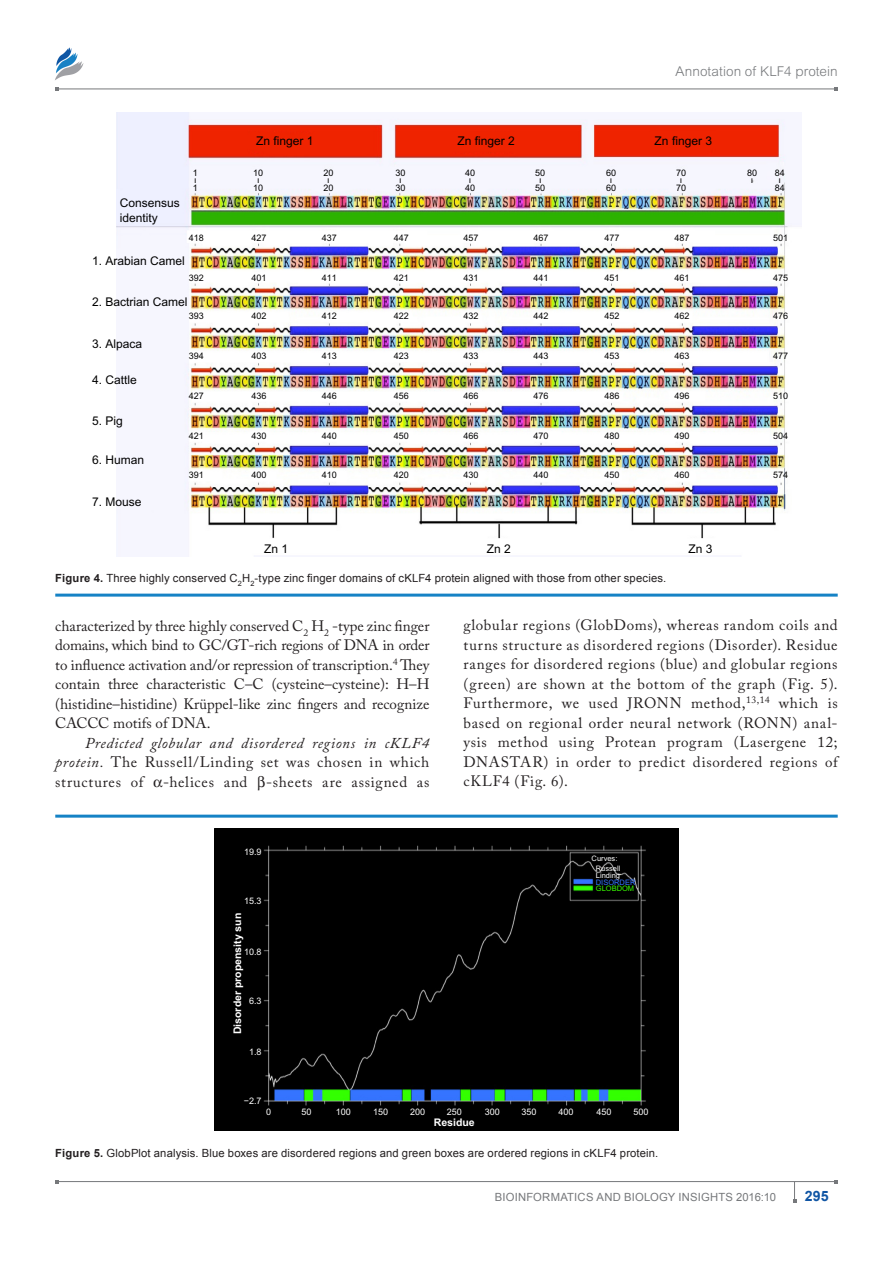
<style>
.page{position:relative;width:893px;height:1263px;background:#fff}
.page>*{position:absolute;margin:0;border:0;box-sizing:border-box;transform-origin:0 0}
.t1{font:15px/19.5px "Adobe Caslon Pro";letter-spacing:.035em;color:#231f20;text-align:justify}
.t2{font:italic 15px/19.5px "Adobe Caslon Pro";letter-spacing:.045em;color:#231f20;text-align:justify}
.t3{font:700 14.25px "Arial";color:#1055a4}
.t4{font:300 13.5px "Arial MT Std";letter-spacing:.005em;color:#76787b}
.t5{font:12px/14.4px "Arial";color:#000}
.FigC{font:11.25px "Arial";letter-spacing:.015em;color:#231f20}
.t6{font:11.25px "Arial";letter-spacing:.015em;color:#76787b}
.t7{font:700 10.5px "Arial";color:#fff}
.t8{font:9px/7.5px "Arial";color:#000;text-align:center}
.t9{font:9px "Arial";color:#fff}
.t10{font:7.5px/6.8px "Arial";color:#fff}
.s1{font-weight:700}
.s2{font-style:normal}
.s3{color:#3474fe}
.s4{color:#38fd00}
</style>
<div class="page">
<hr style="left:57px;top:89px;width:779px;height:1px;background:#76787b">
<hr style="left:57px;top:1181px;width:779px;height:1px;background:#76787b">
<img style="left:55px;top:47px;width:29px;height:33px">
<svg style="left:793px;top:1182px;width:3px;height:20px"></svg>
<hr style="left:55px;top:594px;width:783px;height:3px;background:#1582c5">
<img style="left:117px;top:113px;width:675px;height:443px">
<hr style="left:55px;top:815px;width:783px;height:3px;background:#1582c5">
<div style="left:215px;top:829px;width:463px;height:301px;background:#000"></div>
<p class="t5" style="left:256px;top:134px;width:59px">Zn finger 1</p>
<p class="t4" style="left:676px;top:63px;width:164px">Annotation of KLF4 protein</p>
<p class="t5" style="left:457px;top:134px;width:59px">Zn finger 2</p>
<p class="t5" style="left:655px;top:134px;width:59px">Zn finger 3</p>
<p class="t5" style="left:120px;top:196px;width:62px">Consensus identity</p>
<p class="t8" style="left:747px;top:169px;width:12px">80 ı</p>
<p class="t8" style="left:193px;top:169px;width:7px;text-align:left">1 ı<br>1</p>
<p class="t8" style="left:253px;top:169px;width:12px">10 ı<br>10</p>
<p class="t8" style="left:324px;top:169px;width:12px">20 ı<br>20</p>
<p class="t8" style="left:395px;top:169px;width:12px">30 ı<br>30</p>
<p class="t8" style="left:465px;top:169px;width:12px">40 ı<br>40</p>
<p class="t8" style="left:535px;top:169px;width:12px">50 ı<br>50</p>
<p class="t8" style="left:606px;top:169px;width:12px">60 ı<br>60</p>
<p class="t8" style="left:676px;top:169px;width:12px">70 ı<br>70</p>
<p class="t8" style="left:775px;top:169px;width:12px">84 ı<br>84</p>
<p class="t8" style="left:189px;top:234px;width:17px">418</p>
<p class="t8" style="left:252px;top:234px;width:17px">427</p>
<p class="t8" style="left:322px;top:234px;width:17px">437</p>
<p class="t8" style="left:394px;top:234px;width:17px">447</p>
<p class="t8" style="left:463px;top:234px;width:17px">457</p>
<p class="t8" style="left:534px;top:234px;width:17px">467</p>
<p class="t8" style="left:604px;top:234px;width:17px">477</p>
<p class="t8" style="left:674px;top:234px;width:17px">487</p>
<p class="t8" style="left:773px;top:234px;width:17px">501</p>
<p class="t8" style="left:189px;top:274px;width:17px">392</p>
<p class="t8" style="left:252px;top:274px;width:17px">401</p>
<p class="t8" style="left:322px;top:274px;width:17px">411</p>
<p class="t8" style="left:394px;top:274px;width:17px">421</p>
<p class="t8" style="left:463px;top:274px;width:17px">431</p>
<p class="t8" style="left:534px;top:274px;width:17px">441</p>
<p class="t8" style="left:604px;top:274px;width:17px">451</p>
<p class="t8" style="left:674px;top:274px;width:17px">461</p>
<p class="t8" style="left:773px;top:274px;width:17px">475</p>
<p class="t8" style="left:189px;top:312px;width:17px">393</p>
<p class="t8" style="left:252px;top:312px;width:17px">402</p>
<p class="t8" style="left:322px;top:312px;width:17px">412</p>
<p class="t8" style="left:394px;top:312px;width:17px">422</p>
<p class="t8" style="left:463px;top:312px;width:17px">432</p>
<p class="t8" style="left:534px;top:312px;width:17px">442</p>
<p class="t8" style="left:604px;top:312px;width:17px">452</p>
<p class="t8" style="left:674px;top:312px;width:17px">462</p>
<p class="t8" style="left:773px;top:312px;width:17px">476</p>
<p class="t8" style="left:189px;top:352px;width:17px">394</p>
<p class="t8" style="left:252px;top:352px;width:17px">403</p>
<p class="t8" style="left:322px;top:352px;width:17px">413</p>
<p class="t8" style="left:394px;top:352px;width:17px">423</p>
<p class="t8" style="left:463px;top:352px;width:17px">433</p>
<p class="t8" style="left:534px;top:352px;width:17px">443</p>
<p class="t8" style="left:604px;top:352px;width:17px">453</p>
<p class="t8" style="left:674px;top:352px;width:17px">463</p>
<p class="t8" style="left:773px;top:352px;width:17px">477</p>
<p class="t8" style="left:189px;top:392px;width:17px">427</p>
<p class="t8" style="left:252px;top:392px;width:17px">436</p>
<p class="t8" style="left:322px;top:392px;width:17px">446</p>
<p class="t8" style="left:394px;top:392px;width:17px">456</p>
<p class="t8" style="left:463px;top:392px;width:17px">466</p>
<p class="t8" style="left:534px;top:392px;width:17px">476</p>
<p class="t8" style="left:604px;top:392px;width:17px">486</p>
<p class="t8" style="left:674px;top:392px;width:17px">496</p>
<p class="t8" style="left:773px;top:392px;width:17px">510</p>
<p class="t8" style="left:189px;top:433px;width:17px">421</p>
<p class="t8" style="left:252px;top:433px;width:17px">430</p>
<p class="t8" style="left:322px;top:433px;width:17px">440</p>
<p class="t8" style="left:394px;top:433px;width:17px">450</p>
<p class="t8" style="left:463px;top:433px;width:17px">466</p>
<p class="t8" style="left:534px;top:433px;width:17px">470</p>
<p class="t8" style="left:604px;top:433px;width:17px">480</p>
<p class="t8" style="left:674px;top:433px;width:17px">490</p>
<p class="t8" style="left:773px;top:433px;width:17px">504</p>
<p class="t8" style="left:189px;top:472px;width:17px">391</p>
<p class="t8" style="left:252px;top:472px;width:17px">400</p>
<p class="t5" style="left:92px;top:254px;width:94px">1. Arabian Camel</p>
<p class="t5" style="left:92px;top:295px;width:97px">2. Bactrian Camel</p>
<p class="t5" style="left:92px;top:337px;width:52px">3. Alpaca</p>
<p class="t5" style="left:92px;top:373px;width:46px">4. Cattle</p>
<p class="t5" style="left:92px;top:414px;width:32px">5. Pig</p>
<p class="t5" style="left:92px;top:453px;width:54px">6. Human</p>
<p class="t8" style="left:322px;top:472px;width:17px">410</p>
<p class="t8" style="left:394px;top:472px;width:17px">420</p>
<p class="t8" style="left:463px;top:472px;width:17px">430</p>
<p class="t8" style="left:534px;top:472px;width:17px">440</p>
<p class="t8" style="left:604px;top:472px;width:17px">450</p>
<p class="t8" style="left:674px;top:472px;width:17px">460</p>
<p class="t8" style="left:773px;top:472px;width:17px">574</p>
<p class="t5" style="left:92px;top:495px;width:51px">7. Mouse</p>
<p class="t5" style="left:264px;top:541px;width:26px">Zn 1</p>
<p class="t5" style="left:487px;top:541px;width:26px">Zn 2</p>
<p class="t5" style="left:689px;top:541px;width:26px">Zn 3</p>
<p class="FigC" style="left:55px;top:571px;width:613px"><span class="s1">Figure 4.</span> Three highly conserved C<sub>2</sub>H <sub>2</sub>-type zinc finger domains of cKLF4 protein aligned with those from other species.</p>
<h2 class="t1" style="left:55px;top:616px;width:376px">characterized by three highly conserved C<sub>2</sub> H<sub>2</sub> -type zinc finger domains, which bind to GC/GT-rich regions of DNA in order to influence activation and/or repression of transcription.<sup>4</sup> They contain three characteristic C–C (cysteine–cysteine): H–H (histidine–histidine) Krüppel-like zinc fingers and recognize CACCC motifs of DNA.</h2>
<h3 class="t2" style="left:55px;top:733px;width:376px;text-indent:30px">Predicted globular and disordered regions in cKLF4 protein. <span class="s2">The Russell/Linding set was chosen in which structures of</span></h3>
<h3 class="t1" style="left:163px;top:772px;width:86px">-helices and</h3>
<h3 class="t1" style="left:266px;top:772px;width:165px">-sheets are assigned as</h3>
<p class="t9" style="left:244px;top:846px;width:19px">19.9</p>
<p class="t9" style="left:244px;top:895px;width:19px">15.3</p>
<p class="t7" style="left:231px;top:1034px;width:123px;rotate:-90deg">Disorder propensity sun</p>
<p class="t9" style="left:244px;top:947px;width:19px">10.8</p>
<p class="t9" style="left:249px;top:996px;width:14px">6.3</p>
<p class="t9" style="left:249px;top:1047px;width:14px">1.8</p>
<p class="t9" style="left:244px;top:1096px;width:19px">−2.7</p>
<h3 class="t1" style="left:463px;top:615px;width:376px">globular regions (GlobDoms), whereas random coils and turns structure as disordered regions (Disorder). Residue ranges for disordered regions (blue) and globular regions (green) are shown at the bottom of the graph (Fig. 5).<br>Furthermore, we used JRONN method,<sup>13,14</sup> which is based on regional order neural network (RONN) anal&shy;ysis method using Protean program (Lasergene 12; DNASTAR) in order to predict disordered regions of cKLF4 (Fig. 6).</h3>
<p class="t10" style="left:592px;top:855px;width:27px">Curves:</p>
<p class="t10" style="left:596px;top:865px;width:41px">Russell<br>Linding<br><span class="s3">DISORDER<br></span><span class="s4">GLOBDOM</span></p>
<p class="t9" style="left:266px;top:1107px;width:7px">0</p>
<p class="t9" style="left:301px;top:1107px;width:11px">50</p>
<p class="t9" style="left:336px;top:1107px;width:17px">100</p>
<p class="t9" style="left:373px;top:1107px;width:17px">150</p>
<p class="t9" style="left:410px;top:1107px;width:17px">200</p>
<p class="t9" style="left:447px;top:1107px;width:17px">250</p>
<p class="t9" style="left:485px;top:1107px;width:17px">300</p>
<p class="t7" style="left:434px;top:1116px;width:42px">Residue</p>
<p class="t9" style="left:522px;top:1107px;width:17px">350</p>
<p class="t9" style="left:559px;top:1107px;width:17px">400</p>
<p class="t9" style="left:596px;top:1107px;width:17px">450</p>
<p class="t9" style="left:633px;top:1107px;width:17px">500</p>
<p class="FigC" style="left:55px;top:1146px;width:604px"><span class="s1">Figure 5.</span> GlobPlot analysis. Blue boxes are disordered regions and green boxes are ordered regions in cKLF4 protein.</p>
<p class="t6" style="left:495px;top:1189px;width:283px">Bioinformatics and Biology I nsights 2016:10</p>
<p class="t3" style="left:805px;top:1186px;width:26px">295</p>
</div>
